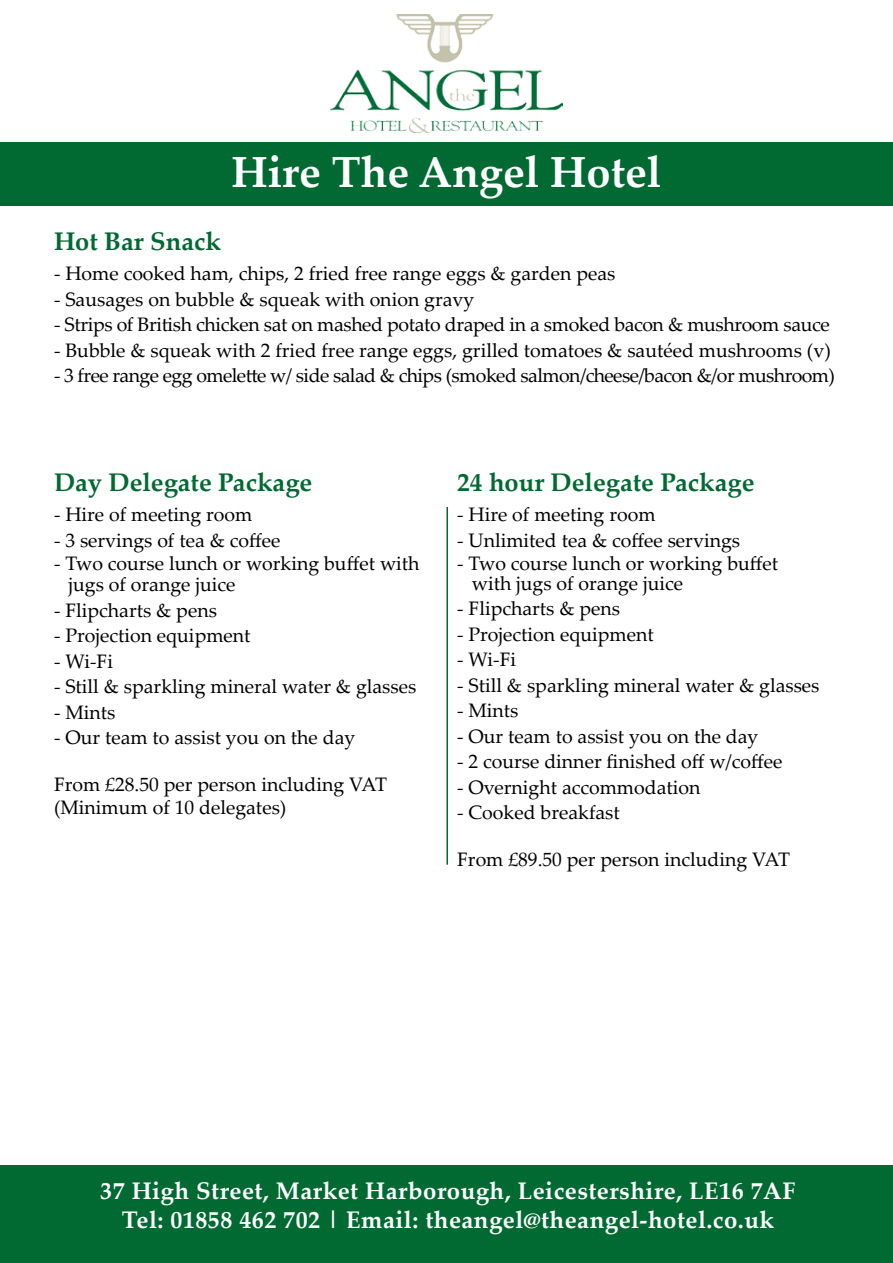
<style>
.page{position:relative;width:893px;height:1263px;background:#fff}
.page>*{position:absolute;margin:0;border:0;box-sizing:border-box;transform-origin:0 0}
.t1{font:700 43.5px "Palatino Linotype";color:#fff}
.t2{font:700 25.5px "Palatino Linotype";color:#006a32}
.t3{font:700 24px/28.8px "Palatino Linotype";letter-spacing:.02em;color:#fff;text-align:center}
.t4{font:19.5px/21px "Palatino Linotype";color:#000}
.t5{font:19.5px "Palatino Linotype";letter-spacing:-.03em;color:#000}
.t6{font:19.5px "Palatino Linotype";letter-spacing:-.02em;color:#000}
</style>
<div class="page">
<div style="left:0;top:1165px;width:893px;height:98px;background:#006a32"></div>
<img style="left:330px;top:15px;width:232px;height:118px">
<div style="left:0;top:142px;width:893px;height:64px;background:#006a32"></div>
<hr style="left:446px;top:507px;width:2px;height:358px;background:#006a32">
<h1 class="t1" style="left:232px;top:141px;width:431px">Hire The Angel Hotel</h1>
<h2 class="t2" style="left:54px;top:223px;width:168px">Hot Bar Snack</h2>
<p class="t4" style="left:54px;top:262px;width:563px">- Home cooked ham, chips, 2 fried free range eggs &amp; garden peas</p>
<p class="t4" style="left:54px;top:288px;width:422px">- Sausages on bubble &amp; squeak with onion gravy</p>
<p class="t6" style="left:54px;top:311px;width:777px">- Strips of British chicken sat on mashed potato draped in a smoked bacon &amp; mushroom sauce</p>
<p class="t4" style="left:54px;top:339px;width:778px">- Bubble &amp; squeak with 2 fried free range eggs, grilled tomatoes &amp; sautéed mushrooms (v)</p>
<p class="t5" style="left:54px;top:362px;width:782px">- 3 free range egg omelette w/ side salad &amp; chips (smoked salmon/cheese/bacon &amp;/or mushroom)</p>
<h2 class="t2" style="left:54px;top:464px;width:260px">Day Delegate Package</h2>
<p class="t4" style="left:54px;top:503px;width:200px">- Hire of meeting room</p>
<p class="t4" style="left:54px;top:529px;width:228px">- 3 servings of tea &amp; coffee</p>
<p class="t4" style="left:69px;top:552px;width:353px;text-indent:-15px">- Two course lunch or working buffet with jugs of orange juice</p>
<p class="t4" style="left:54px;top:599px;width:164px">- Flipcharts &amp; pens</p>
<p class="t4" style="left:54px;top:624px;width:198px">- Projection equipment</p>
<p class="t4" style="left:54px;top:650px;width:61px">- Wi-Fi</p>
<p class="t4" style="left:54px;top:675px;width:364px">- Still &amp; sparkling mineral water &amp; glasses</p>
<p class="t4" style="left:54px;top:701px;width:63px">- Mints</p>
<p class="t4" style="left:54px;top:726px;width:303px">- Our team to assist you on the day</p>
<p class="t4" style="left:54px;top:772px;width:334px;line-height:23.4px">From £28.50 per person including VAT (Minimum of 10 delegates)</p>
<h2 class="t2" style="left:457px;top:464px;width:299px">24 hour Delegate Package</h2>
<p class="t4" style="left:457px;top:503px;width:200px">- Hire of meeting room</p>
<p class="t4" style="left:457px;top:529px;width:285px">- Unlimited tea &amp; coffee servings</p>
<p class="t4" style="left:472px;top:553px;width:308px;line-height:19.5px;text-indent:-15px">- Two course lunch or working buffet with jugs of orange juice</p>
<p class="t4" style="left:457px;top:597px;width:164px">- Flipcharts &amp; pens</p>
<p class="t4" style="left:457px;top:623px;width:198px">- Projection equipment</p>
<p class="t4" style="left:457px;top:648px;width:61px">- Wi-Fi</p>
<p class="t4" style="left:457px;top:674px;width:364px">- Still &amp; sparkling mineral water &amp; glasses</p>
<p class="t4" style="left:457px;top:699px;width:63px">- Mints</p>
<p class="t4" style="left:457px;top:725px;width:303px">- Our team to assist you on the day</p>
<p class="t4" style="left:457px;top:750px;width:327px">- 2 course dinner finished off w/coffee</p>
<p class="t4" style="left:457px;top:776px;width:245px">- Overnight accommodation</p>
<p class="t4" style="left:457px;top:801px;width:164px">- Cooked breakfast</p>
<p class="t4" style="left:457px;top:848px;width:334px">From £89.50 per person including VAT</p>
<p class="t3" style="left:100px;top:1175px;width:697px">37 High Street, Market Harborough, Leicestershire, LE16 7AF<br>Tel: 01858 462 702 | Email: theangel@theangel-hotel.co.uk</p>
</div>
